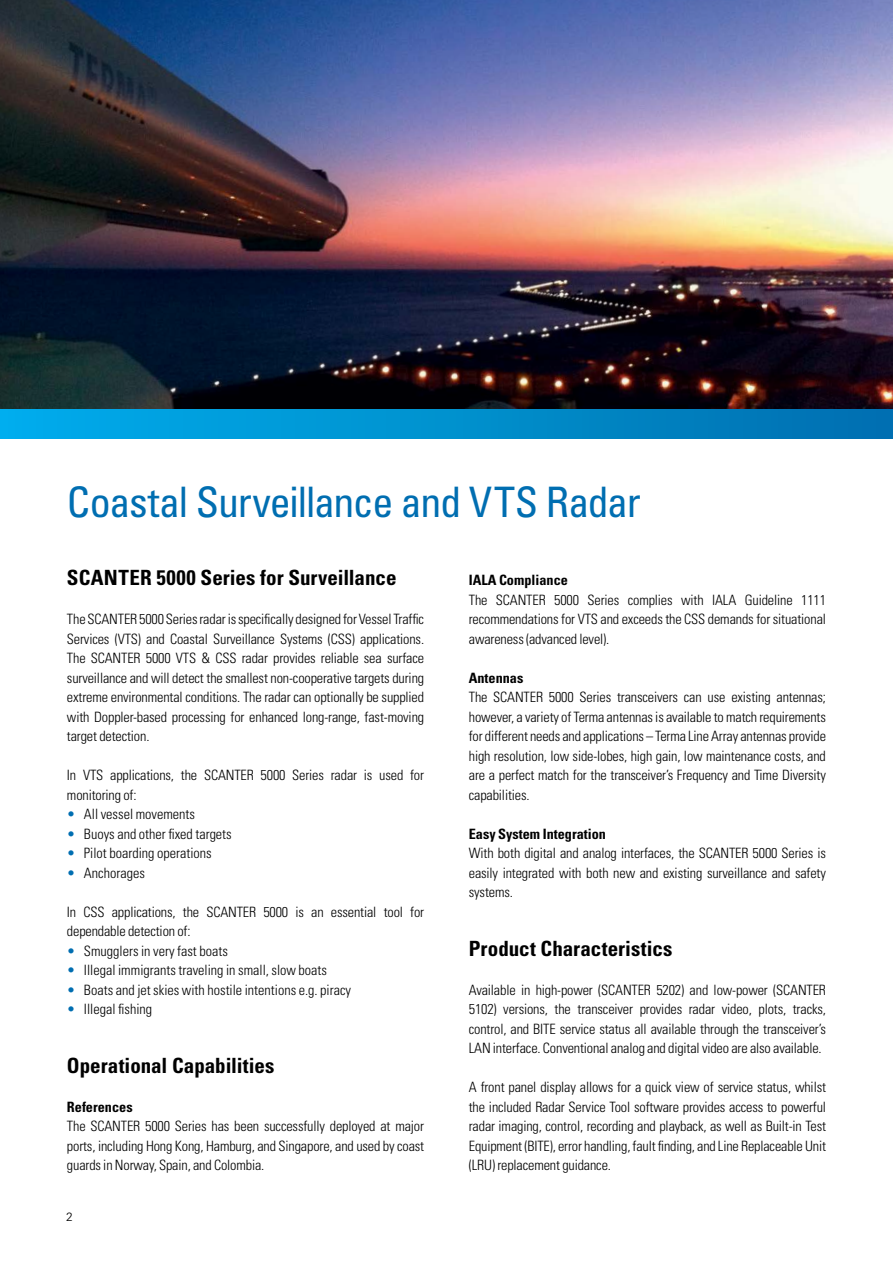
<style>
.page{position:relative;width:893px;height:1263px;background:#fff}
.page>*{position:absolute;margin:0;border:0;box-sizing:border-box;transform-origin:0 0}
.t1{font:condensed 42px "Univers LT Std";letter-spacing:-.03em;color:#006eb1}
.t2{font:700 condensed 21px "Univers LT Std";color:#000}
.t3{font:300 condensed 14.25px/19.5px "Univers LT Std";letter-spacing:-.01em;color:#000;text-align:justify}
.t4{font:700 condensed 14.25px "Univers LT Std";color:#000}
.t5{font:300 12px "Univers LT Std";color:#000}
.s1{color:#006eb1}
</style>
<div class="page">
<img style="left:0;top:0;width:893px;height:410px">
<div style="left:0;top:410px;width:893px;height:28px;background:linear-gradient(to right,#00aeed,#0070af)"></div>
<h1 class="t1" style="left:67px;top:475px;width:575px">Coastal Surveillance and VTS Radar</h1>
<h2 class="t2" style="left:67px;top:565px;width:331px">SCANTER 5000 Series for Surveillance</h2>
<p class="t3" style="left:67px;top:609px;width:359px">The SCANTER 5000 Series radar is specifically designed for Vessel Traffic Services (VTS) and Coastal Surveillance Systems (CSS) applications.<br>The SCANTER 5000 VTS &amp; CSS radar provides reliable sea surface surveillance and will detect the smallest non-cooperative targets during extreme environmental conditions. The radar can optionally be supplied with Doppler-based processing for enhanced long-range, fast-moving target detection.</p>
<p class="t3" style="left:67px;top:765px;width:359px">In VTS applications, the SCANTER 5000 Series radar is used for monitoring of:</p>
<p class="t3" style="left:67px;top:804px;width:130px"><span class="s1">•</span> All vessel movements</p>
<p class="t3" style="left:67px;top:824px;width:166px"><span class="s1">•</span> Buoys and other fixed targets</p>
<p class="t3" style="left:67px;top:843px;width:146px"><span class="s1">•</span> Pilot boarding operations</p>
<p class="t3" style="left:67px;top:863px;width:79px"><span class="s1">•</span> Anchorages</p>
<p class="t3" style="left:67px;top:902px;width:359px">In CSS applications, the SCANTER 5000 is an essential tool for dependable detection of:</p>
<p class="t3" style="left:67px;top:941px;width:162px"><span class="s1">•</span> Smugglers in very fast boats</p>
<p class="t3" style="left:67px;top:960px;width:262px"><span class="s1">•</span> Illegal immigrants traveling in small, slow boats</p>
<p class="t3" style="left:67px;top:980px;width:286px"><span class="s1">•</span> Boats and jet skies with hostile intentions e.g. piracy</p>
<p class="t3" style="left:67px;top:999px;width:87px"><span class="s1">•</span> Illegal fishing</p>
<h2 class="t2" style="left:67px;top:1052px;width:209px">Operational Capabilities</h2>
<p class="t4" style="left:67px;top:1098px;width:67px">References</p>
<p class="t3" style="left:67px;top:1116px;width:359px">The SCANTER 5000 Series has been successfully deployed at major ports, including Hong Kong, Hamburg, and Singapore, and used by coast guards in Norway, Spain, and Colombia.</p>
<p class="t5" style="left:66px;top:1209px;width:8px">2</p>
<p class="t4" style="left:469px;top:571px;width:101px">IALA Compliance</p>
<p class="t3" style="left:469px;top:590px;width:359px">The SCANTER 5000 Series complies with IALA Guideline 1111 recommendations for VTS and exceeds the CSS demands for situational awareness (advanced level).</p>
<p class="t4" style="left:469px;top:669px;width:56px">Antennas</p>
<p class="t3" style="left:469px;top:687px;width:359px">The SCANTER 5000 Series transceivers can use existing antennas; however, a variety of Terma antennas is available to match requirements for different needs and applications – Terma Line Array antennas provide high resolution, low side-lobes, high gain, low maintenance costs, and are a perfect match for the transceiver’s Frequency and Time Diversity capabilities.</p>
<p class="t4" style="left:469px;top:825px;width:139px">Easy System Integration</p>
<p class="t3" style="left:469px;top:843px;width:359px">With both digital and analog interfaces, the SCANTER 5000 Series is easily integrated with both new and existing surveillance and safety systems.</p>
<h2 class="t2" style="left:469px;top:935px;width:205px">Product Characteristics</h2>
<p class="t3" style="left:469px;top:980px;width:359px">Available in high-power (SCANTER 5202) and low-power (SCANTER 5102) versions, the transceiver provides radar video, plots, tracks, control, and BITE service status all available through the transceiver’s LAN interface. Conventional analog and digital video are also available.</p>
<p class="t3" style="left:469px;top:1077px;width:359px">A front panel display allows for a quick view of service status, whilst the included Radar Service Tool software provides access to powerful radar imaging, control, recording and playback, as well as Built-in Test Equipment (BITE), error handling, fault finding, and Line Replaceable Unit (LRU) replacement guidance.</p>
</div>
